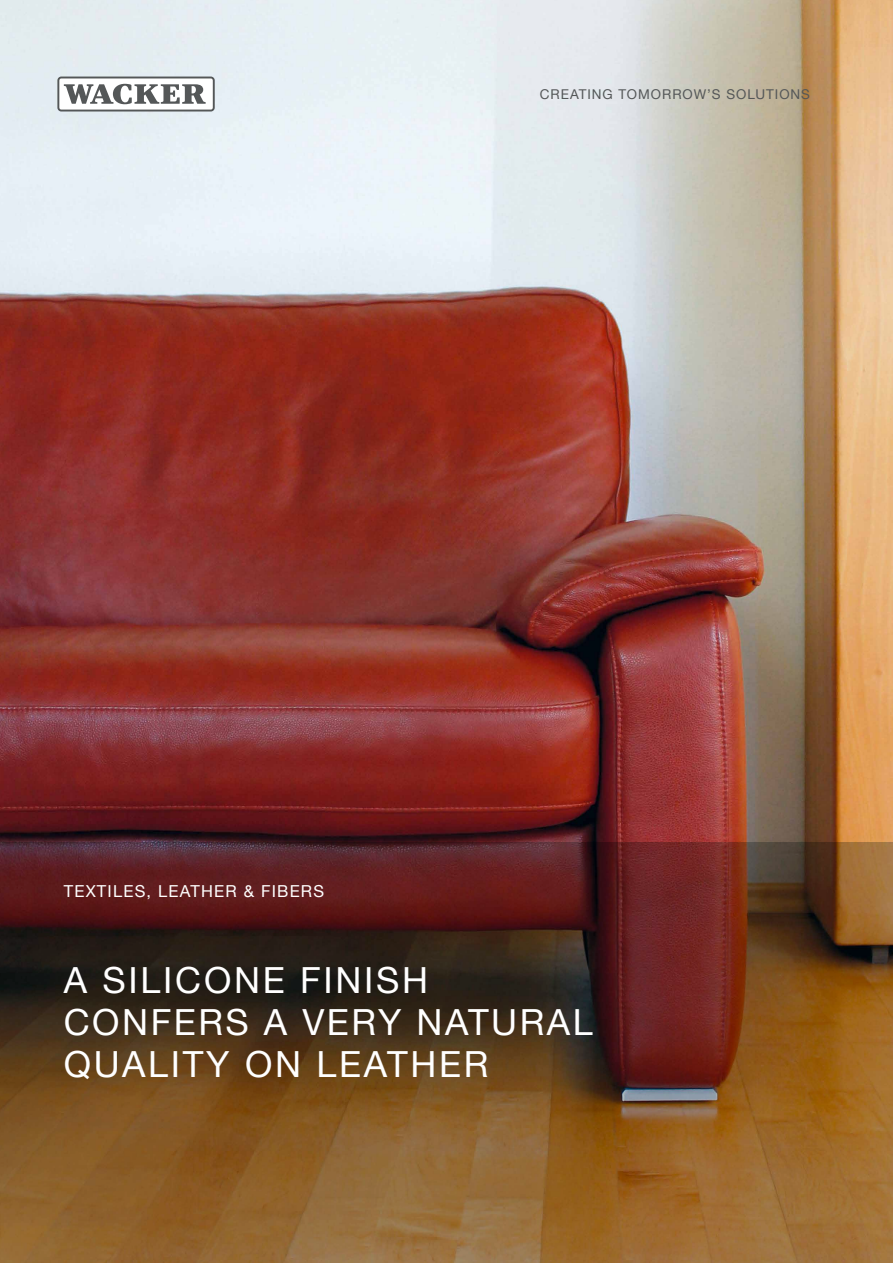
<style>
.page{position:relative;width:893px;height:1263px;background:#fff}
.page>*{position:absolute;margin:0;border:0;box-sizing:border-box;transform-origin:0 0}
.t1{font:36px/42px "Neue Helveticafor WACKER 55";letter-spacing:.075em;color:#fff}
.t2{font:16.5px "Neue Helveticafor WACKER 55";letter-spacing:.07em;color:#fff}
.t3{font:13.5px "Neue Helveticafor WACKER 55";letter-spacing:.07em;color:#545758}
</style>
<div class="page">
<img style="left:0;top:0;width:893px;height:842px">
<svg style="left:0;top:842px;width:893px;height:421px;background:#6d4323"></svg>
<div style="left:57px;top:77px;width:158px;height:34px;background:#545758;border-radius:4px"></div>
<div style="left:59px;top:78px;width:154px;height:32px;background:#fff;border-radius:2px"></div>
<svg style="left:64px;top:84px;width:142px;height:20px"></svg>
<p class="t3" style="left:540px;top:86px;width:272px">CREATING TOMORROW’S SOLUTIONS</p>
<p class="t2" style="left:64px;top:881px;width:262px">TEXTILES, LEATHER &amp; FIBERS</p>
<p class="t1" style="left:64px;top:959px;width:530px">A SILICONE FINISH<br>CONFERS A VERY NATURAL<br>QUALITY ON LEATHER</p>
</div>
